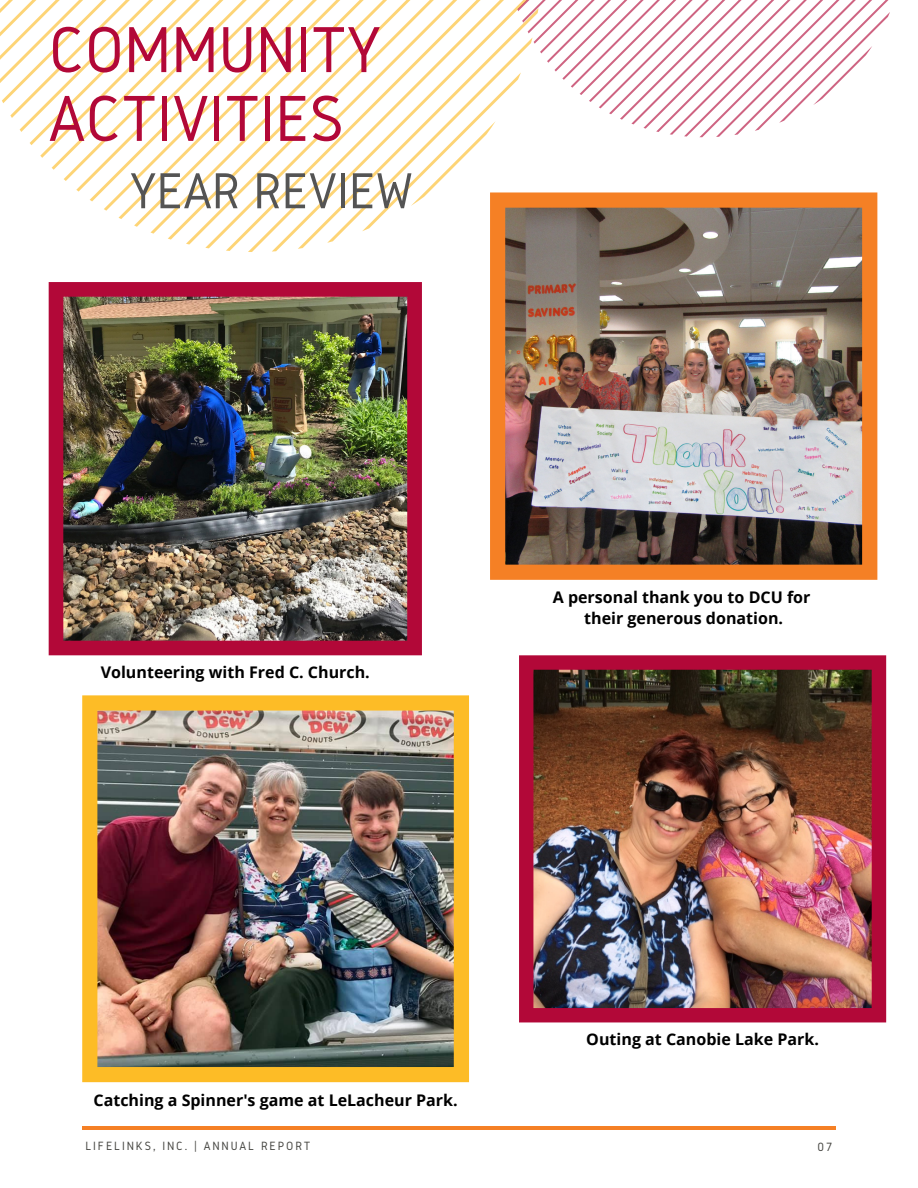
<style>
.page{position:relative;width:918px;height:1188px;background:#fff}
.page>*{position:absolute;margin:0;border:0;box-sizing:border-box;transform-origin:0 0}
.t1{font:67.5px/68.8px "Gidole";color:#b20838}
.t2{font:52.5px "Gidole";color:#545454}
.t3{font:700 16.05px "Open Sans";color:#000}
.t4{font:12.45px "Gidole";letter-spacing:.15em;color:#444440}
</style>
<div class="page">
<hr style="left:82px;top:1126px;width:754px;height:3px;background:#f58025">
<svg style="left:0;top:0;width:890px;height:243px"></svg>
<img style="left:49px;top:282px;width:373px;height:373px">
<img style="left:490px;top:192px;width:387px;height:388px">
<img style="left:82px;top:695px;width:387px;height:387px">
<img style="left:519px;top:655px;width:367px;height:367px">
<p class="t1" style="left:49px;top:14px;width:334px">COMMUNITY<br>ACTIVITIES</p>
<p class="t2" style="left:130px;top:162px;width:285px">YEAR REVIEW</p>
<p class="t3" style="left:101px;top:661px;width:271px">Volunteering with Fred C. Church.</p>
<p class="t3" style="left:553px;top:585px;width:259px">A personal thank you to DCU for</p>
<p class="t3" style="left:584px;top:607px;width:200px">their generous donation.</p>
<p class="t3" style="left:94px;top:1089px;width:366px">Catching a Spinner's game at LeLacheur Park.</p>
<p class="t3" style="left:586px;top:1028px;width:234px">Outing at Canobie Lake Park.</p>
<p class="t4" style="left:85px;top:1139px;width:227px">LIFELINKS, INC. | ANNUAL REPORT</p>
<p class="t4" style="left:818px;top:1140px;width:16px">07</p>
</div>
